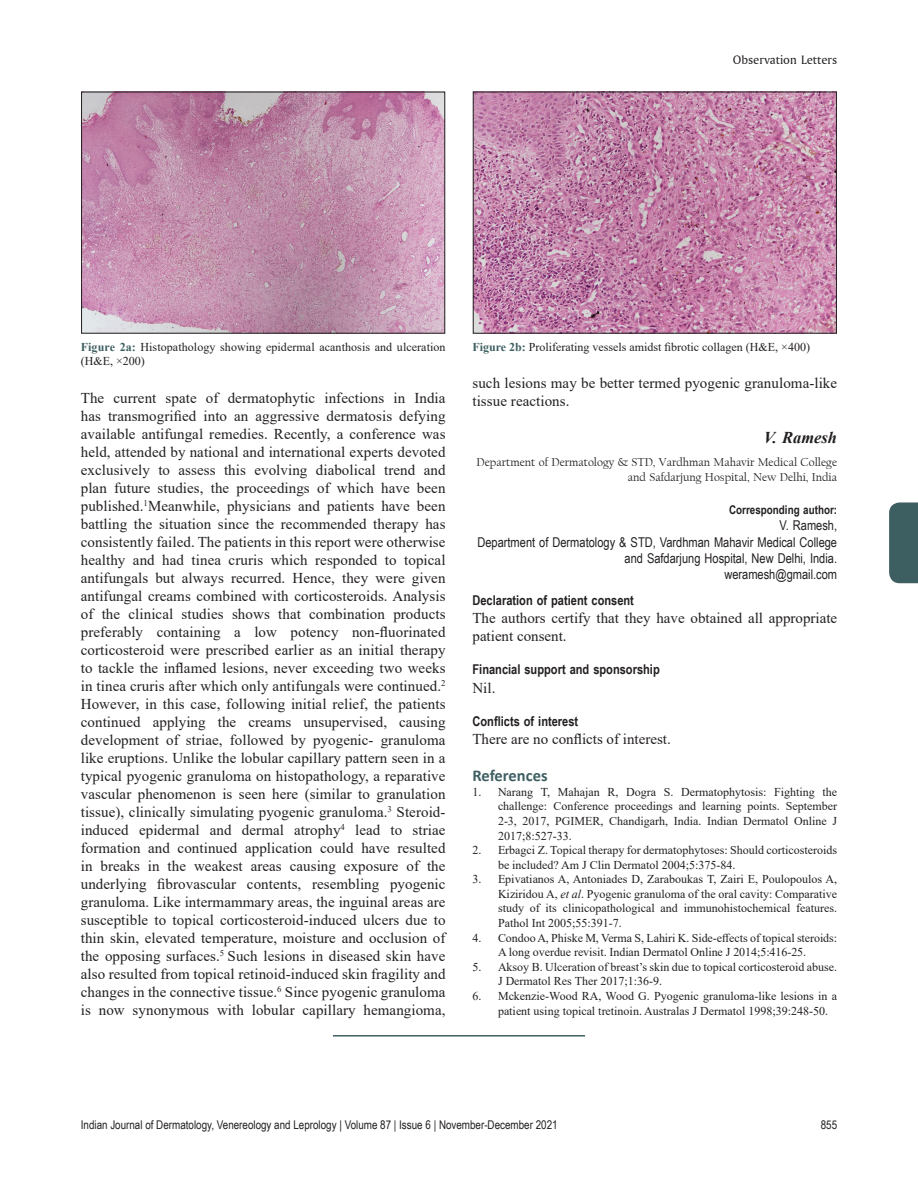
<style>
.page{position:relative;width:918px;height:1188px;background:#fff}
.page>*{position:absolute;margin:0;border:0;box-sizing:border-box;transform-origin:0 0}
.t1{font:700 16.5px "Calibri";color:#3e5f62}
.L_AU{font:italic 700 16.5px "Times New Roman";color:#231f20}
.TX{font:15px/18px "Times New Roman";letter-spacing:.005em;color:#231f20}
.L_ADD{font:13.5px/16.4px "Arial Narrow";color:#231f20;text-align:right}
.t2{font:700 13.5px "Arial Narrow";color:#231f20}
.t3{font:12.75px "Amerigo BT Roman A";color:#231f20}
.REF{font:12px/14.5px "Times New Roman";color:#231f20}
.FGC{font:12px "Times New Roman";letter-spacing:.005em;color:#231f20}
.L_AFF{font:12px/14.5px "Californian FB";color:#231f20;text-align:right}
.t4{font:12px "Arial Narrow";color:#231f20}
.L_ADD-2{font:700 12px "Arial Narrow";color:#231f20}
.s1{font-weight:700;color:#3e5f62}
.s2{font-style:italic}
</style>
<div class="page">
<div style="left:889px;top:502px;width:29px;height:81px;background:#3e5f62"></div>
<img style="left:475px;top:94px;width:360px;height:237px">
<div style="left:473px;top:92px;width:364px;height:241px;border:1px solid #231f20"></div>
<img style="left:83px;top:94px;width:360px;height:237px">
<div style="left:81px;top:92px;width:364px;height:241px;border:1px solid #231f20"></div>
<hr style="left:333px;top:1035px;width:252px;height:2px;background:#3e5f62">
<p class="t3" style="left:733px;top:52px;width:106px">Observation Letters</p>
<p class="FGC" style="left:81px;top:338px;width:366px"><span class="s1">Figure 2a:</span> Histopathology showing epidermal acanthosis and ulceration</p>
<p class="FGC" style="left:472px;top:338px;width:339px"><span class="s1">Figure 2b:</span> Proliferating vessels amidst fibrotic collagen (H&amp;E, ×400)</p>
<p class="FGC" style="left:81px;top:353px;width:66px">(H&amp;E, ×200)</p>
<p class="TX" style="left:81px;top:388px;width:366px;text-align:justify">The current spate of dermatophytic infections in India has transmogrified into an aggressive dermatosis defying available antifungal remedies. Recently, a conference was held, attended by national and international experts devoted exclusively to assess this evolving diabolical trend and plan future studies, the proceedings of which have been published.<sup>1</sup>Meanwhile, physicians and patients have been battling the situation since the recommended therapy has consistently failed. The patients in this report were otherwise healthy and had tinea cruris which responded to topical antifungals but always recurred. Hence, they were given antifungal creams combined with corticosteroids. Analysis of the clinical studies shows that combination products preferably containing a low potency non-fluorinated corticosteroid were prescribed earlier as an initial therapy to tackle the inflamed lesions, never exceeding two weeks in tinea cruris after which only antifungals were continued.<sup>2<br></sup>However, in this case, following initial relief, the patients continued applying the creams unsupervised, causing development of striae, followed by pyogenic- granuloma like eruptions. Unlike the lobular capillary pattern seen in a typical pyogenic granuloma on histopathology, a reparative vascular phenomenon is seen here (similar to granulation tissue), clinically simulating pyogenic granuloma.<sup>3</sup> Steroid&shy;induced epidermal and dermal atrophy<sup>4</sup> lead to striae formation and continued application could have resulted in breaks in the weakest areas causing exposure of the underlying fibrovascular contents, resembling pyogenic granuloma. Like intermammary areas, the inguinal areas are susceptible to topical corticosteroid-induced ulcers due to thin skin, elevated temperature, moisture and occlusion of the opposing surfaces.<sup>5</sup> Such lesions in diseased skin have also resulted from topical retinoid-induced skin fragility and changes in the connective tissue.<sup>6</sup> Since pyogenic granuloma is now synonymous with lobular capillary hemangioma,</p>
<p class="TX" style="left:472px;top:374px;width:366px">such lesions may be better termed pyogenic granuloma-like tissue reactions.</p>
<p class="L_AU" style="left:764px;top:426px;width:75px">V. Ramesh</p>
<p class="L_AFF" style="left:477px;top:455px;width:362px">Department of Dermatology &amp; STD, Vardhman Mahavir Medical College and Safdarjung Hospital, New Delhi, India</p>
<p class="L_ADD-2" style="left:729px;top:501px;width:109px">Corresponding author:</p>
<p class="L_ADD" style="left:477px;top:517px;width:361px">V. Ramesh,<br>Department of Dermatology &amp; STD, Vardhman Mahavir Medical College and Safdarjung Hospital, New Delhi, India.<br>weramesh@gmail.com</p>
<h2 class="t2" style="left:472px;top:590px;width:163px">Declaration of patient consent</h2>
<p class="TX" style="left:472px;top:608px;width:366px">The authors certify that they have obtained all appropriate patient consent.</p>
<h2 class="t2" style="left:472px;top:660px;width:189px">Financial support and sponsorship</h2>
<p class="TX" style="left:472px;top:678px;width:24px">Nil.</p>
<h2 class="t2" style="left:472px;top:711px;width:107px">Conflicts of interest</h2>
<p class="TX" style="left:472px;top:730px;width:200px">There are no conflicts of interest.</p>
<h1 class="t1" style="left:472px;top:764px;width:77px">References</h1>
<p class="REF" style="left:498px;top:784px;width:341px;text-align:justify;text-indent:-26px">1. Narang T, Mahajan R, Dogra S. Dermatophytosis: Fighting the challenge: Conference proceedings and learning points. September 2-3, 2017, PGIMER, Chandigarh, India. Indian Dermatol Online J 2017;8:527-33.</p>
<p class="REF" style="left:498px;top:842px;width:341px;text-indent:-26px">2. Erbagci Z. Topical therapy for dermatophytoses: Should corticosteroids be included? Am J Clin Dermatol 2004;5:375-84.</p>
<p class="REF" style="left:498px;top:872px;width:341px;text-align:justify;text-indent:-26px">3. Epivatianos A, Antoniades D, Zaraboukas T, Zairi E, Poulopoulos A, Kiziridou A, <span class="s2">et al</span>. Pyogenic granuloma of the oral cavity: Comparative study of its clinicopathological and immunohistochemical features.<br>Pathol Int 2005;55:391-7.</p>
<p class="REF" style="left:472px;top:930px;width:366px;text-align:center">4. Condoo A, Phiske M, Verma S, Lahiri K. Side-effects of topical steroids:<br>A long overdue revisit. Indian Dermatol Online J 2014;5:416-25.</p>
<p class="REF" style="left:498px;top:959px;width:341px;text-indent:-26px">5. Aksoy B. Ulceration of breast’s skin due to topical corticosteroid abuse.<br>J Dermatol Res Ther 2017;1:36-9.</p>
<p class="REF" style="left:498px;top:988px;width:341px;text-indent:-26px">6. Mckenzie-Wood RA, Wood G. Pyogenic granuloma-like lesions in a patient using topical tretinoin. Australas J Dermatol 1998;39:248-50.</p>
<p class="t4" style="left:81px;top:1116px;width:478px">Indian Journal of Dermatology, Venereology and Leprology | Volume 87 | Issue 6 | November-December 2021</p>
<p class="t4" style="left:821px;top:1116px;width:18px">855</p>
</div>
